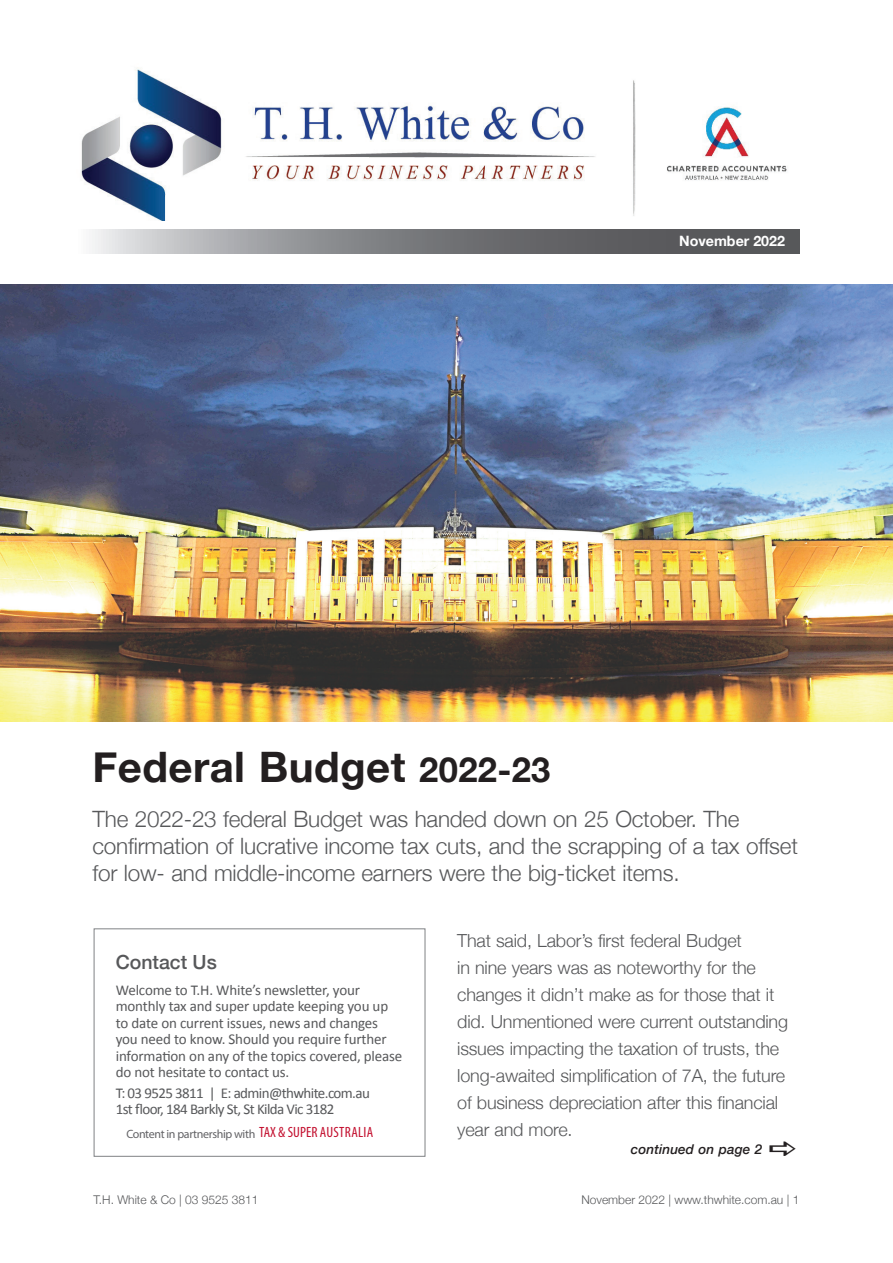
<style>
.page{position:relative;width:893px;height:1263px;background:#fff}
.page>*{position:absolute;margin:0;border:0;box-sizing:border-box;transform-origin:0 0}
.t1{font:700 42px "Helvetica Neue";letter-spacing:.01em;color:#231f20}
.t2{font:300 22.5px/27px "Helvetica Neue";letter-spacing:-.01em;color:#57585a}
.t3{font:500 19.5px "Helvetica Neue";color:#57585a}
.t4{font:300 18px/27px "Helvetica Neue";letter-spacing:-.01em;color:#57585a}
.t5{font:15px/16.5px "Calibri";letter-spacing:-.01em;color:#57585a}
.t6{font:15px/16.5px "Calibri";letter-spacing:-.04em;color:#57585a}
.t7{font:700 14.25px "Helvetica Neue";color:#fff}
.t8{font:italic 500 13.5px "Helvetica Neue";letter-spacing:.01em;color:#231f20}
.t9{font:300 12px "Helvetica Neue";color:#57585a}
.t10{font:12px "Myriad Pro";letter-spacing:-.03em;color:#636366}
.s1{font-size:34.5px}
.s2{font-stretch:condensed;font-size:14.85px;color:#c3102f}
</style>
<div class="page">
<img style="left:0;top:285px;width:893px;height:436px">
<div style="left:94px;top:928px;width:331px;height:229px;border:1px solid #808285"></div>
<svg style="left:92px;top:230px;width:707px;height:23px;background:#818285"></svg>
<img style="left:81px;top:67px;width:706px;height:154px">
<p class="t7" style="left:679px;top:229px;width:107px">November 2022</p>
<h1 class="t1" style="left:93px;top:734px;width:459px">Federal Budget <span class="s1">2022-23</span></h1>
<p class="t2" style="left:93px;top:804px;width:707px">The 2022-23 federal Budget was handed down on 25 October. The confirmation of lucrative income tax cuts, and the scrapping of a tax offset for low- and middle-income earners were the big-ticket items.</p>
<p class="t3" style="left:116px;top:947px;width:103px">Contact Us</p>
<p class="t5" style="left:116px;top:981px;width:288px">Welcome to T.H. White’s newsletter, your monthly tax and super update keeping you up to date on current issues, news and changes you need to know. Should you require further information on any of the topics covered, please do not hesitate to contact us.</p>
<p class="t6" style="left:116px;top:1084px;width:256px">T: 03 9525 3811 | E: admin@thwhite.com.au<br>1st floor, 184 Barkly St, St Kilda Vic 3182</p>
<p class="t10" style="left:126px;top:1126px;width:248px">Content in partnership with <span class="s2">TAX &amp; SUPER AUSTRALIA</span></p>
<p class="t4" style="left:457px;top:925px;width:332px">That said, Labor’s first federal Budget<br>in nine years was as noteworthy for the changes it didn’t make as for those that it did. Unmentioned were current outstanding issues impacting the taxation of trusts, the long-awaited simplification of 7A, the future of business depreciation after this financial year and more.</p>
<p class="t8" style="left:631px;top:1138px;width:133px">continued on page 2</p>
<p class="t9" style="left:94px;top:1190px;width:166px">T.H. White &amp; Co | 03 9525 3811</p>
<p class="t9" style="left:581px;top:1190px;width:220px">November 2022 | www.thwhite.com.au | 1</p>
</div>
